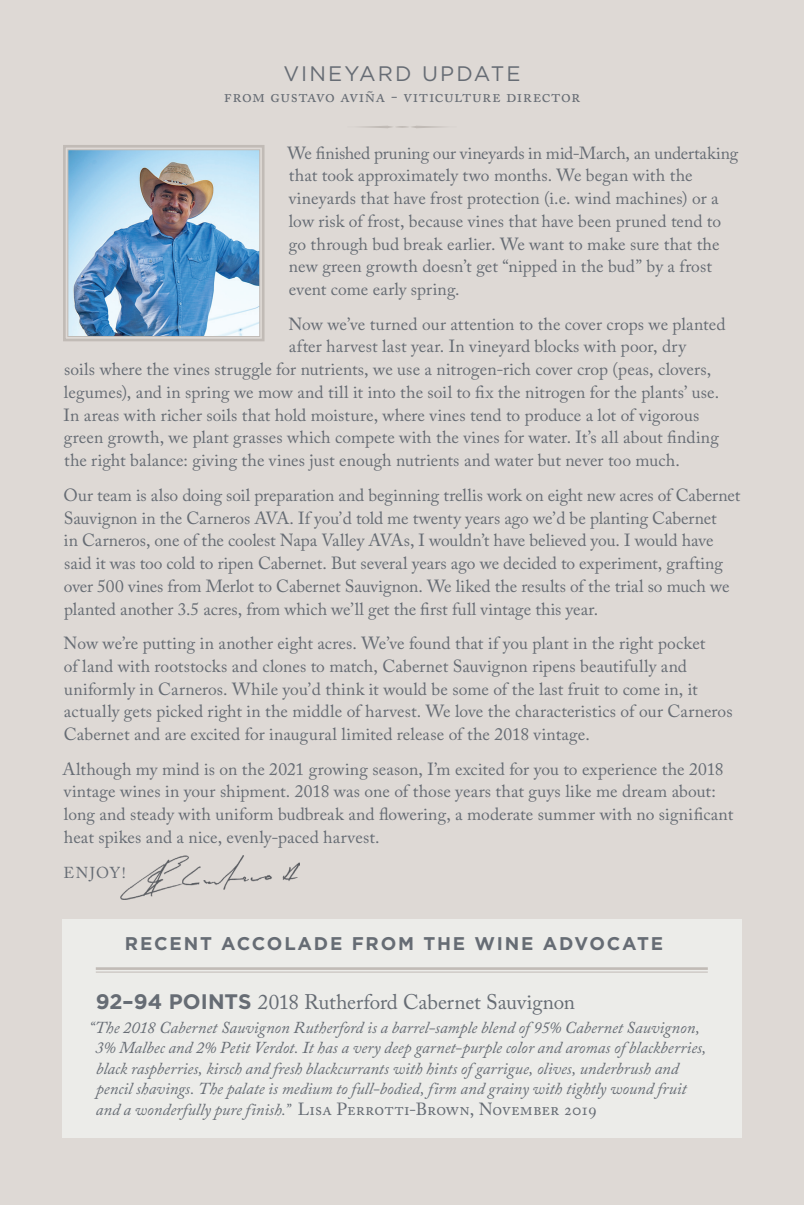
<style>
.page{position:relative;width:804px;height:1205px;background:#fff}
.page>*{position:absolute;margin:0;border:0;box-sizing:border-box;transform-origin:0 0}
.t1{font:21px "Adobe Caslon Pro";letter-spacing:-.005em;color:#666c74}
.t2{font:21px "Gotham";letter-spacing:.1em;color:#666c74}
.t3{font:700 18.38px "Gotham";letter-spacing:.1em;color:#666c74}
.t4{font:17.5px/22.8px "Adobe Caslon Pro";color:#666c74}
.t5{font:17.5px "Adobe Caslon Pro";letter-spacing:.03em;color:#666c74}
.t6{font:italic 16.62px/20.1px "Adobe Caslon Pro";color:#666c74}
.t7{font:15.75px "Adobe Caslon Pro";letter-spacing:.075em;color:#666c74}
.s1{font-family:"Gotham";font-weight:700}
.s2{font-style:italic;font-size:16.62px}
</style>
<div class="page">
<div style="left:0;top:0;width:803px;height:1205px;background:#ded9d5"></div>
<svg style="left:63px;top:145px;width:202px;height:197px"></svg>
<img style="left:67px;top:149px;width:193px;height:188px">
<div style="left:63px;top:920px;width:678px;height:218px;background:#ecece9"></div>
<hr style="left:96px;top:967px;width:611px;height:3px;background:#c1bbb6">
<hr style="left:96px;top:972px;width:611px;height:1px;background:#c1bbb6">
<img style="left:121px;top:855px;width:178px;height:44px">
<svg style="left:360px;top:126px;width:84px;height:2px"></svg>
<p class="t2" style="left:283px;top:62px;width:238px">VINEYARD UPDATE</p>
<p class="t5" style="left:224px;top:85px;width:358px">from gustavo aviÑa - viticulture director</p>
<p class="t4" style="left:287px;top:141px;width:452px">We finished pruning our vineyards in mid-March, an undertaking that took approximately two months. We began with the vineyards that have frost protection (i.e. wind machines) or a low risk of frost, because vines that have been pruned tend to go through bud break earlier. We want to make sure that the new green growth doesn’t get “nipped in the bud” by a frost event come early spring.</p>
<p class="t4" style="left:288px;top:312px;width:438px">Now we’ve turned our attention to the cover crops we planted</p>
<p class="t4" style="left:289px;top:335px;width:399px">after harvest last year. In vineyard blocks with poor, dry</p>
<p class="t4" style="left:64px;top:358px;width:648px">soils where the vines struggle for nutrients, we use a nitrogen-rich cover crop (peas, clovers,</p>
<p class="t4" style="left:64px;top:380px;width:656px">legumes), and in spring we mow and till it into the soil to fix the nitrogen for the plants’ use.</p>
<p class="t4" style="left:63px;top:403px;width:637px">In areas with richer soils that hold moisture, where vines tend to produce a lot of vigorous</p>
<p class="t4" style="left:64px;top:426px;width:656px">green growth, we plant grasses which compete with the vines for water. It’s all about finding</p>
<p class="t4" style="left:64px;top:449px;width:617px">the right balance: giving the vines just enough nutrients and water but never too much.</p>
<p class="t4" style="left:64px;top:483px;width:678px">Our team is also doing soil preparation and beginning trellis work on eight new acres of Cabernet Sauvignon in the Carneros AVA. If you’d told me twenty years ago we’d be planting Cabernet<br>in Carneros, one of the coolest Napa Valley AVAs, I wouldn’t have believed you. I would have said it was too cold to ripen Cabernet. But several years ago we decided to experiment, grafting over 500 vines from Merlot to Cabernet Sauvignon. We liked the results of the trial so much we planted another 3.5 acres, from which we’ll get the first full vintage this year.</p>
<p class="t4" style="left:63px;top:632px;width:670px">Now we’re putting in another eight acres. We’ve found that if you plant in the right pocket<br>of land with rootstocks and clones to match, Cabernet Sauvignon ripens beautifully and uniformly in Carneros. While you’d think it would be some of the last fruit to come in, it actually gets picked right in the middle of harvest. We love the characteristics of our Carneros Cabernet and are excited for inaugural limited release of the 2018 vintage.</p>
<p class="t4" style="left:62px;top:757px;width:672px">Although my mind is on the 2021 growing season, I’m excited for you to experience the 2018 vintage wines in your shipment. 2018 was one of those years that guys like me dream about: long and steady with uniform budbreak and flowering, a moderate summer with no significant heat spikes and a nice, evenly-paced harvest.</p>
<p class="t7" style="left:64px;top:863px;width:64px">ENJOY!</p>
<p class="t3" style="left:125px;top:931px;width:539px">RECENT ACCOLADE FROM THE WINE ADVOCATE</p>
<p class="t1" style="left:96px;top:990px;width:480px"><span class="s1">92–94 POINTS</span> 2018 Rutherford Cabernet Sauvignon</p>
<p class="t6" style="left:95px;top:1017px;width:612px;text-indent:-7px">“The 2018 Cabernet Sauvignon Rutherford is a barrel-sample blend of 95% Cabernet Sauvignon, 3% Malbec and 2% Petit Verdot. It has a very deep garnet-purple color and aromas of blackberries, black raspberries, kirsch and fresh blackcurrants with hints of garrigue, olives, underbrush and pencil shavings. The palate is medium to full-bodied, firm and grainy with tightly wound fruit</p>
<p class="t4" style="left:96px;top:1097px;width:502px"><span class="s2">and a wonderfully pure finish.”</span> Lisa Perrotti-Brown, November 2019</p>
</div>
